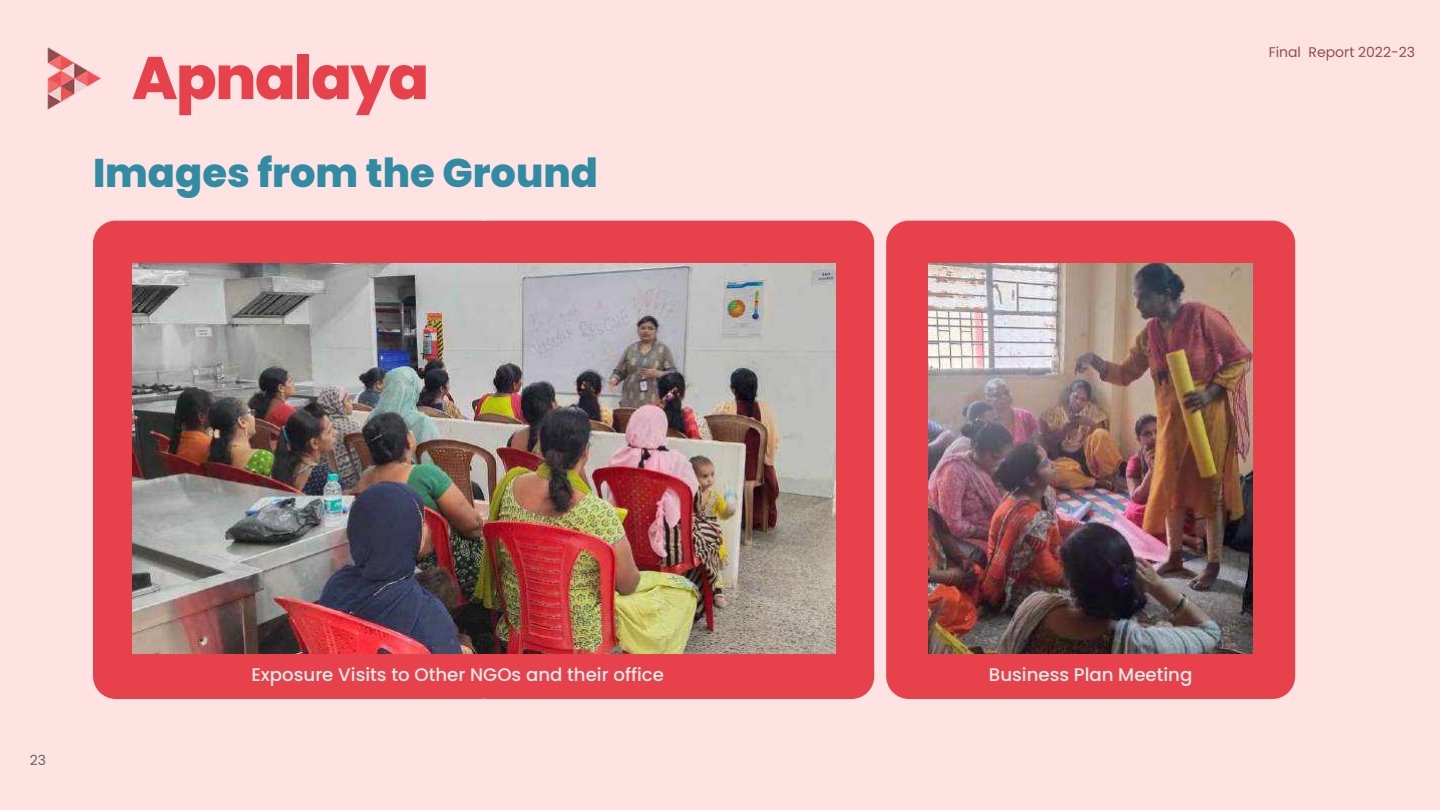
<style>
.page{position:relative;width:1440px;height:810px;background:#ffe3e3}
.page>*{position:absolute;margin:0;border:0;box-sizing:border-box;transform-origin:0 0}
.t1{font:800 60px "Poppins";letter-spacing:-.025em;color:#e7424b}
.t2{font:800 40px "Poppins";color:#318ba2}
.t3{font:500 18.2px "Poppins";color:#ebebeb}
.t4{font:14px "Poppins";color:#934c4f}
.t5{font:14px "Poppins";color:#666}
</style>
<div class="page">
<div style="left:886px;top:221px;width:409px;height:478px;background:#e7424b;border-radius:23px"></div>
<div style="left:465px;top:221px;width:409px;height:478px;background:#e7424b;border-radius:23px"></div>
<div style="left:93px;top:221px;width:409px;height:478px;background:#e7424b;border-radius:23px"></div>
<img style="left:132px;top:263px;width:704px;height:390px">
<img style="left:929px;top:263px;width:323px;height:390px">
<img style="left:47px;top:47px;width:54px;height:63px">
<h1 class="t1" style="left:132px;top:36px;width:298px">Apnalaya</h1>
<h2 class="t2" style="left:93px;top:145px;width:507px">Images from the Ground</h2>
<p class="t4" style="left:1269px;top:42px;width:148px">Final Report 2022-23</p>
<p class="t5" style="left:30px;top:750px;width:18px">23</p>
<p class="t3" style="left:251px;top:662px;width:414px">Exposure Visits to Other NGOs and their office</p>
<p class="t3" style="left:989px;top:662px;width:205px">Business Plan Meeting</p>
</div>
